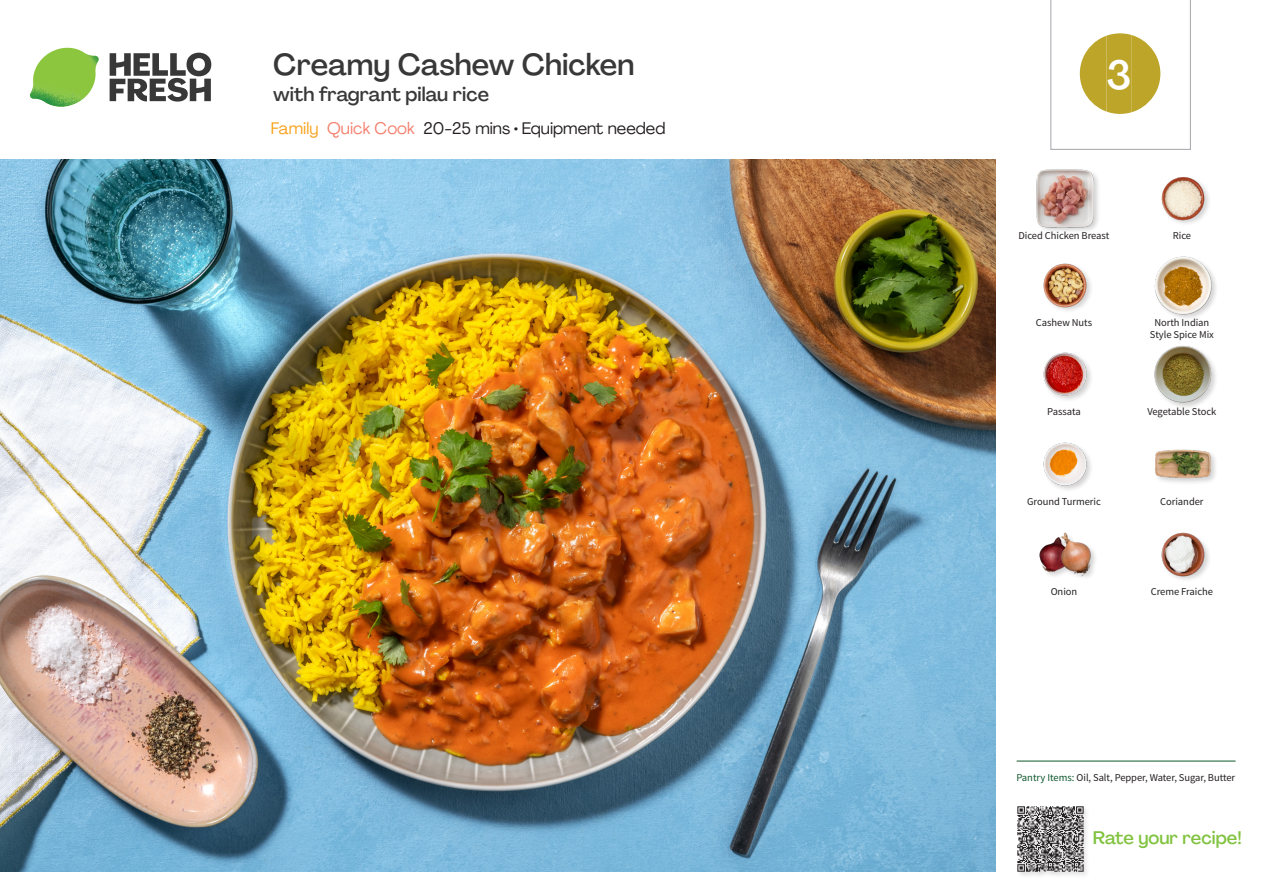
<style>
.page{position:relative;width:1263px;height:893px;background:#fff}
.page>*{position:absolute;margin:0;border:0;box-sizing:border-box;transform-origin:0 0}
._24_Recipe_Nr_Bag{font:500 40.5px "Agrandir";color:#fff}
._15_Titel_UK{font:500 30px "Agrandir";letter-spacing:-.005em;color:#383839}
._15_Titel_UK-2{font:500 19.5px "Agrandir";color:#383839}
.t1{font:500 18px "Agrandir";color:#81c340}
._02_Box_Type{font:16.5px "Agrandir";color:#231f20}
._18_FRONT_ingredients_UK{font:10.5px/12px "Source Sans Pro";letter-spacing:-.005em;color:#231f20;text-align:center}
.t2{font:10.5px "Source Sans Variable";letter-spacing:-.005em;color:#231f20}
.s1{color:#f9a21c}
.s2{color:#f4806e}
.s3{font-family:"Source Sans Pro";color:#0e572c}
</style>
<div class="page">
<svg style="left:110px;top:53px;width:101px;height:49px"></svg>
<img style="left:30px;top:48px;width:69px;height:59px">
<img style="left:0;top:159px;width:995px;height:713px">
<hr style="left:1016px;top:761px;width:219px;height:1px;background:#0e572c">
<div style="left:1016px;top:805px;width:74px;height:74px;background:#f9f9f9"></div>
<img style="left:1017px;top:806px;width:69px;height:69px">
<img style="left:1161px;top:177px;width:48px;height:47px">
<div style="left:1035px;top:169px;width:66px;height:65px;background:#231f20;opacity:.2"></div>
<img style="left:1036px;top:170px;width:58px;height:57px">
<div style="left:1154px;top:256px;width:65px;height:65px;background:#231f20;opacity:.2"></div>
<img style="left:1154px;top:257px;width:58px;height:57px">
<img style="left:1043px;top:263px;width:48px;height:48px">
<div style="left:1154px;top:344px;width:64px;height:66px;background:#231f20;opacity:.2"></div>
<img style="left:1154px;top:345px;width:58px;height:58px">
<img style="left:1043px;top:352px;width:48px;height:48px">
<div style="left:1154px;top:448px;width:64px;height:38px;background:#231f20;opacity:.2"></div>
<img style="left:1154px;top:448px;width:58px;height:38px">
<img style="left:1043px;top:442px;width:48px;height:48px">
<img style="left:1161px;top:532px;width:48px;height:48px">
<div style="left:1038px;top:532px;width:60px;height:50px;background:#231f20;opacity:.2"></div>
<img style="left:1038px;top:532px;width:56px;height:50px">
<svg style="left:1050px;top:0;width:141px;height:150px"></svg>
<p class="_15_Titel_UK" style="left:273px;top:46px;width:362px">Creamy Cashew Chicken</p>
<p class="_15_Titel_UK-2" style="left:273px;top:82px;width:217px">with fragrant pilau rice</p>
<p class="_02_Box_Type" style="left:271px;top:118px;width:396px"><span class="s1">Family</span> <span class="s2">Quick Cook</span> 20-25 mins • Equipment needed</p>
<p class="_24_Recipe_Nr_Bag" style="left:1106px;top:50px;width:26px">3</p>
<p class="_18_FRONT_ingredients_UK" style="left:1018px;top:230px;width:92px">Diced Chicken Breast</p>
<p class="_18_FRONT_ingredients_UK" style="left:1173px;top:230px;width:20px">Rice</p>
<p class="_18_FRONT_ingredients_UK" style="left:1036px;top:317px;width:58px">Cashew Nuts</p>
<p class="_18_FRONT_ingredients_UK" style="left:1150px;top:317px;width:66px">North Indian<br>Style Spice Mix</p>
<p class="_18_FRONT_ingredients_UK" style="left:1047px;top:405px;width:35px">Passata</p>
<p class="_18_FRONT_ingredients_UK" style="left:1147px;top:405px;width:71px">Vegetable Stock</p>
<p class="_18_FRONT_ingredients_UK" style="left:1027px;top:496px;width:75px">Ground Turmeric</p>
<p class="_18_FRONT_ingredients_UK" style="left:1160px;top:496px;width:45px">Coriander</p>
<p class="_18_FRONT_ingredients_UK" style="left:1051px;top:586px;width:28px">Onion</p>
<p class="_18_FRONT_ingredients_UK" style="left:1151px;top:586px;width:64px">Creme Fraiche</p>
<p class="t2" style="left:1016px;top:771px;width:220px"><span class="s3">Pantry Items:</span> Oil, Salt, Pepper, Water, Sugar, Butter</p>
<h3 class="t1" style="left:1093px;top:827px;width:150px">Rate your recipe!</h3>
</div>
